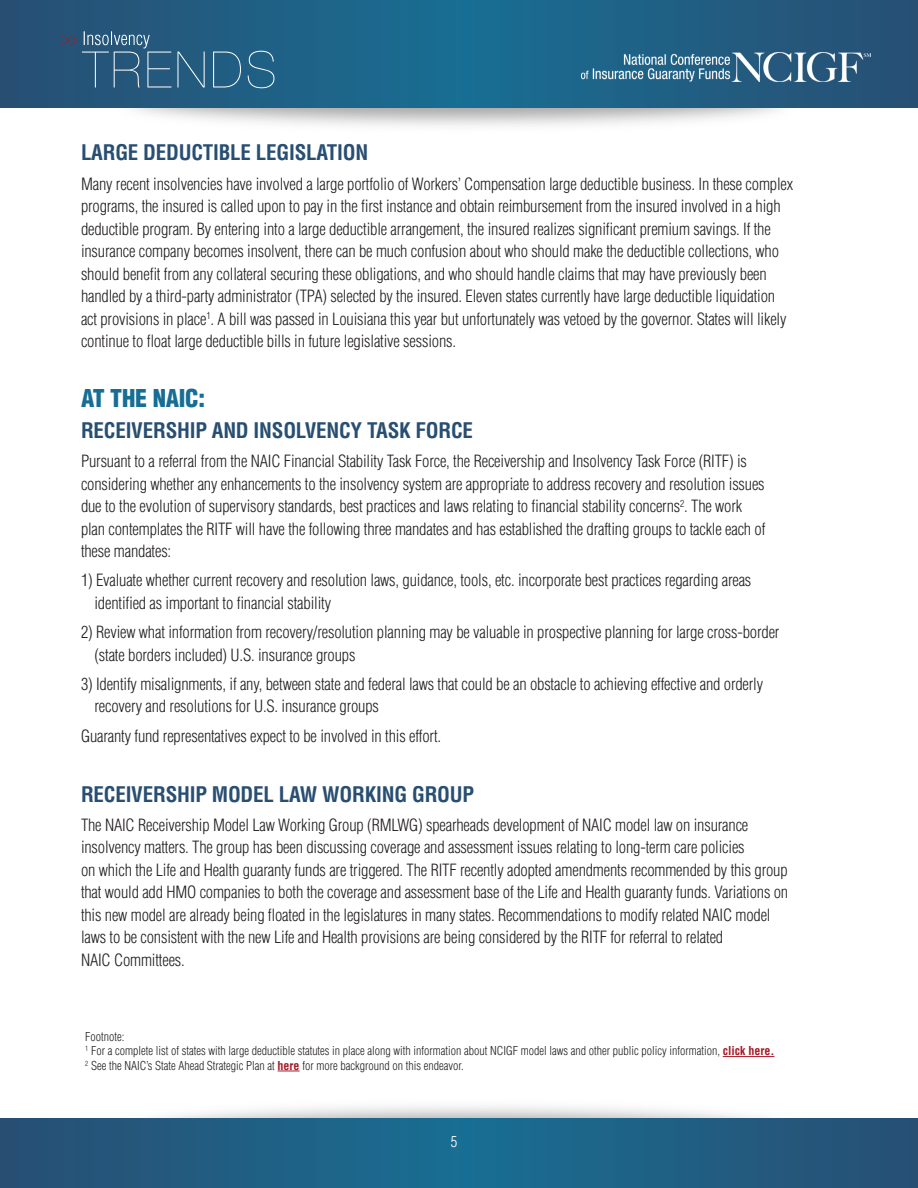
<style>
.page{position:relative;width:918px;height:1188px;background:#fff}
.page>*{position:absolute;margin:0;border:0;box-sizing:border-box;transform-origin:0 0}
.t1{font:900 condensed 24px "Helvetica";letter-spacing:-.01em;color:#176e94}
.t2{font:700 condensed 21px "Helvetica";letter-spacing:-.01em;color:#284e72}
.t3{font:300 condensed 16.5px/22.5px "Helvetica";letter-spacing:-.01em;color:#231f20}
.t4{font:300 condensed 15px "Helvetica";color:#fff}
.t5{font:300 condensed 12px "Helvetica";color:#231f20}
.s1{font-weight:700;color:#a61a28}
</style>
<div class="page">
<img style="left:98px;top:1106px;width:719px;height:13px">
<svg style="left:0;top:1119px;width:918px;height:69px;background:#205e82"></svg>
<svg style="left:0;top:0;width:918px;height:108px;background:#205f83"></svg>
<img style="left:581px;top:52px;width:289px;height:30px">
<svg style="left:62px;top:31px;width:212px;height:57px;background:#326486"></svg>
<hr style="left:723px;top:1056px;width:51px;height:1px;background:#a61a28">
<svg style="left:278px;top:1071px;width:22px;height:1px"></svg>
<p class="t2" style="left:81px;top:140px;width:289px">LARGE DEDUCTIBLE LEGISLATION</p>
<p class="t3" style="left:81px;top:172px;width:714px">Many recent insolvencies have involved a large portfolio of Workers’ Compensation large deductible business. In these complex programs, the insured is called upon to pay in the first instance and obtain reimbursement from the insured involved in a high deductible program. By entering into a large deductible arrangement, the insured realizes significant premium savings. If the insurance company becomes insolvent, there can be much confusion about who should make the deductible collections, who should benefit from any collateral securing these obligations, and who should handle claims that may have previously been handled by a third-party administrator (TPA) selected by the insured. Eleven states currently have large deductible liquidation act provisions in place<sup>1</sup>. A bill was passed in Louisiana this year but unfortunately was vetoed by the governor. States will likely continue to float large deductible bills in future legislative sessions.</p>
<p class="t1" style="left:81px;top:383px;width:126px">AT THE NAIC:</p>
<p class="t2" style="left:81px;top:417px;width:394px">RECEIVERSHIP AND INSOLVENCY TASK FORCE</p>
<p class="t3" style="left:81px;top:450px;width:686px">Pursuant to a referral from the NAIC Financial Stability Task Force, the Receivership and Insolvency Task Force (RITF) is considering whether any enhancements to the insolvency system are appropriate to address recovery and resolution issues due to the evolution of supervisory standards, best practices and laws relating to financial stability concerns<sup>2</sup>. The work plan contemplates the RITF will have the following three mandates and has established the drafting groups to tackle each of these mandates:</p>
<p class="t3" style="left:94px;top:569px;width:658px;text-indent:-14px">1) Evaluate whether current recovery and resolution laws, guidance, tools, etc. incorporate best practices regarding areas identified as important to financial stability</p>
<p class="t3" style="left:94px;top:621px;width:687px;text-indent:-14px">2) Review what information from recovery/resolution planning may be valuable in prospective planning for large cross-border (state borders included) U.S. insurance groups</p>
<p class="t3" style="left:94px;top:673px;width:670px;text-indent:-14px">3) Identify misalignments, if any, between state and federal laws that could be an obstacle to achieving effective and orderly recovery and resolutions for U.S. insurance groups</p>
<p class="t3" style="left:81px;top:724px;width:362px">Guaranty fund representatives expect to be involved in this effort.</p>
<p class="t2" style="left:81px;top:781px;width:395px">RECEIVERSHIP MODEL LAW WORKING GROUP</p>
<p class="t3" style="left:81px;top:814px;width:709px">The NAIC Receivership Model Law Working Group (RMLWG) spearheads development of NAIC model law on insurance insolvency matters. The group has been discussing coverage and assessment issues relating to long-term care policies<br>on which the Life and Health guaranty funds are triggered. The RITF recently adopted amendments recommended by this group that would add HMO companies to both the coverage and assessment base of the Life and Health guaranty funds. Variations on this new model are already being floated in the legislatures in many states. Recommendations to modify related NAIC model laws to be consistent with the new Life and Health provisions are being considered by the RITF for referral to related<br>NAIC Committees.</p>
<p class="t5" style="left:85px;top:1029px;width:41px">Footnote:</p>
<p class="t5" style="left:85px;top:1044px;width:691px"><sup>1</sup> For a complete list of states with large deductible statutes in place along with information about NCIGF model laws and other public policy information, <span class="s1">click here.</span></p>
<p class="t5" style="left:85px;top:1058px;width:380px"><sup>2</sup> See the NAIC’s State Ahead Strategic Plan at <span class="s1">here</span> for more background on this endeavor.</p>
<p class="t4" style="left:451px;top:1132px;width:8px">5</p>
</div>
